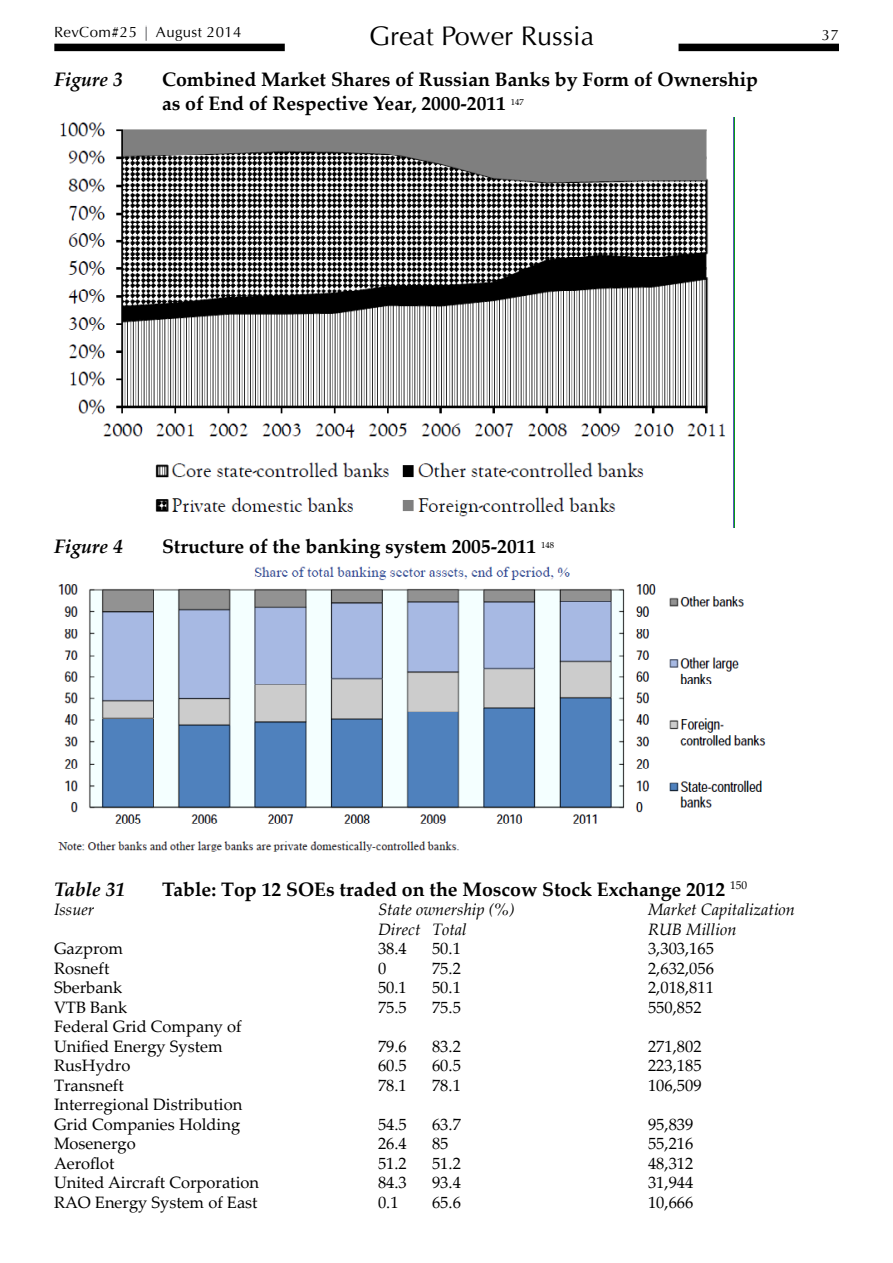
<style>
.page{position:relative;width:893px;height:1263px;background:#fff}
.page>*{position:absolute;margin:0;border:0;box-sizing:border-box;transform-origin:0 0}
.t1{font:27px "Optima LT Std";color:#000}
.t2{font:700 19.5px/24px "Palatino Linotype";color:#000}
.t3{font:italic 700 19.5px "Palatino Linotype";color:#000}
.t4{font:16.5px/19.5px "Palatino Linotype";color:#000}
.t5{font:italic 16.5px "Palatino Linotype";color:#000}
.t6{font:15px "Optima LT Std";letter-spacing:.025em;color:#000}
.t7{font:8.7px "Palatino Linotype";color:#000}
.s1{font-weight:700;color:#77787b}
</style>
<div class="page">
<div style="left:54px;top:44px;width:785px;height:7px;background:#000"></div>
<div style="left:285px;top:25px;width:393px;height:36px;background:#fff"></div>
<img style="left:60px;top:118px;width:674px;height:410px">
<img style="left:58px;top:566px;width:708px;height:286px">
<p class="t6" style="left:54px;top:23px;width:189px">RevCom#25 <span class="s1">|</span> August 2014</p>
<h1 class="t1" style="left:369px;top:20px;width:227px">Great Power Russia</h1>
<p class="t6" style="left:822px;top:26px;width:19px">37</p>
<p class="t3" style="left:54px;top:66px;width:70px">Figure 3</p>
<p class="t2" style="left:162px;top:67px;width:598px">Combined Market Shares of Russian Banks by Form of Ownership as of End of Respective Year, 2000-2011</p>
<p class="t7" style="left:511px;top:96px;width:15px">147</p>
<p class="t3" style="left:54px;top:532px;width:70px">Figure 4</p>
<p class="t2" style="left:162px;top:533px;width:376px">Structure of the banking system 2005-2011</p>
<p class="t7" style="left:541px;top:539px;width:15px">148</p>
<p class="t3" style="left:54px;top:875px;width:73px">Table 31</p>
<p class="t2" style="left:162px;top:876px;width:587px">Table: Top 12 SOEs traded on the Moscow Stock Exchange 2012 <sup>150</sup></p>
<p class="t5" style="left:54px;top:898px;width:42px">Issuer</p>
<p class="t5" style="left:378px;top:898px;width:138px">State ownership (%)</p>
<p class="t5" style="left:648px;top:898px;width:149px">Market Capitalization</p>
<p class="t5" style="left:378px;top:917px;width:90px">Direct Total</p>
<p class="t5" style="left:648px;top:917px;width:90px">RUB Million</p>
<p class="t4" style="left:54px;top:938px;width:71px">Gazprom</p>
<p class="t4" style="left:378px;top:938px;width:30px">38.4</p>
<p class="t4" style="left:432px;top:938px;width:30px">50.1</p>
<p class="t4" style="left:648px;top:938px;width:67px">3,303,165</p>
<p class="t4" style="left:54px;top:958px;width:57px">Rosneft</p>
<p class="t4" style="left:378px;top:958px;width:10px">0</p>
<p class="t4" style="left:432px;top:958px;width:30px">75.2</p>
<p class="t4" style="left:648px;top:958px;width:67px">2,632,056</p>
<p class="t4" style="left:54px;top:977px;width:70px">Sberbank</p>
<p class="t4" style="left:378px;top:977px;width:30px">50.1</p>
<p class="t4" style="left:432px;top:977px;width:30px">50.1</p>
<p class="t4" style="left:648px;top:977px;width:67px">2,018,811</p>
<p class="t4" style="left:54px;top:997px;width:75px">VTB Bank</p>
<p class="t4" style="left:378px;top:997px;width:30px">75.5</p>
<p class="t4" style="left:432px;top:997px;width:30px">75.5</p>
<p class="t4" style="left:648px;top:997px;width:55px">550,852</p>
<p class="t4" style="left:54px;top:1016px;width:189px">Federal Grid Company of<br>Unified Energy System</p>
<p class="t4" style="left:378px;top:1036px;width:30px">79.6</p>
<p class="t4" style="left:432px;top:1036px;width:30px">83.2</p>
<p class="t4" style="left:648px;top:1036px;width:55px">271,802</p>
<p class="t4" style="left:54px;top:1055px;width:78px">RusHydro</p>
<p class="t4" style="left:378px;top:1055px;width:30px">60.5</p>
<p class="t4" style="left:432px;top:1055px;width:30px">60.5</p>
<p class="t4" style="left:648px;top:1055px;width:55px">223,185</p>
<p class="t4" style="left:54px;top:1075px;width:71px">Transneft</p>
<p class="t4" style="left:378px;top:1075px;width:30px">78.1</p>
<p class="t4" style="left:432px;top:1075px;width:30px">78.1</p>
<p class="t4" style="left:648px;top:1075px;width:55px">106,509</p>
<p class="t4" style="left:54px;top:1094px;width:190px">Interregional Distribution<br>Grid Companies Holding</p>
<p class="t4" style="left:378px;top:1114px;width:30px">54.5</p>
<p class="t4" style="left:432px;top:1114px;width:30px">63.7</p>
<p class="t4" style="left:648px;top:1114px;width:47px">95,839</p>
<p class="t4" style="left:54px;top:1133px;width:83px">Mosenergo</p>
<p class="t4" style="left:378px;top:1133px;width:30px">26.4</p>
<p class="t4" style="left:432px;top:1133px;width:18px">85</p>
<p class="t4" style="left:648px;top:1133px;width:47px">55,216</p>
<p class="t4" style="left:54px;top:1153px;width:62px">Aeroflot</p>
<p class="t4" style="left:378px;top:1153px;width:30px">51.2</p>
<p class="t4" style="left:432px;top:1153px;width:30px">51.2</p>
<p class="t4" style="left:648px;top:1153px;width:47px">48,312</p>
<p class="t4" style="left:54px;top:1172px;width:207px">United Aircraft Corporation</p>
<p class="t4" style="left:378px;top:1172px;width:30px">84.3</p>
<p class="t4" style="left:432px;top:1172px;width:30px">93.4</p>
<p class="t4" style="left:648px;top:1172px;width:47px">31,944</p>
<p class="t4" style="left:54px;top:1192px;width:205px">RAO Energy System of East</p>
<p class="t4" style="left:378px;top:1192px;width:22px">0.1</p>
<p class="t4" style="left:432px;top:1192px;width:30px">65.6</p>
<p class="t4" style="left:648px;top:1192px;width:47px">10,666</p>
</div>
